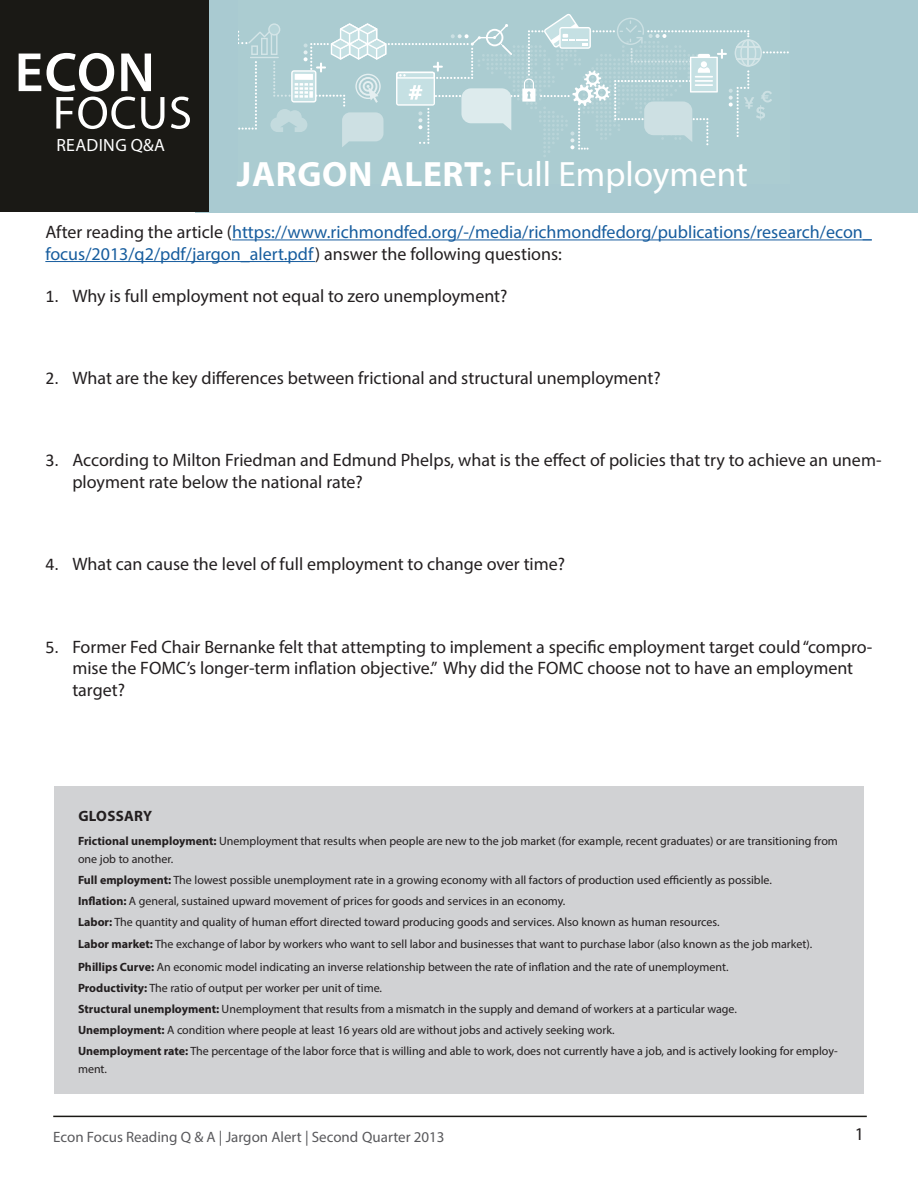
<style>
.page{position:relative;width:918px;height:1188px;background:#fff}
.page>*{position:absolute;margin:0;border:0;box-sizing:border-box;transform-origin:0 0}
.t1{font:35.25px "Myriad Pro";color:#fff}
.t2{font:18px/21.6px "Myriad Pro";color:#231f20}
.List_Paragraph{font:18px/21.6px "Myriad Pro";color:#175d9e}
.t3{font:17.7px "Myriad Pro";letter-spacing:.02em;color:#fff}
.t4{font:15px "Myriad Pro";color:#57585a}
.t5{font:15px "Myriad Pro";color:#59595c}
.t6{font:700 15px "Myriad Pro";letter-spacing:.02em;color:#231f20}
.List_Paragraph-2{font:12px/17.7px "Myriad Pro";color:#231f20}
.s1{font-weight:700}
.s2{color:#231f20}
.s3{font-family:"Calibri"}
</style>
<div class="page">
<hr style="left:232px;top:239px;width:640px;height:1px;background:#175d9e">
<hr style="left:45px;top:261px;width:270px;height:1px;background:#175d9e">
<div style="left:54px;top:786px;width:810px;height:308px;background:#d1d2d4"></div>
<div style="left:196px;top:0;width:722px;height:212px;background:#a9cad1"></div>
<div style="left:0;top:0;width:209px;height:211px;background:#1a1915"></div>
<svg style="left:19px;top:53px;width:171px;height:76px"></svg>
<svg style="left:239px;top:13px;width:550px;height:144px"></svg>
<svg style="left:53px;top:1115px;width:814px;height:3px;background:#c5c5c3"></svg>
<hr style="left:53px;top:1116px;width:814px;height:1px;background:#1a1915">
<p class="t3" style="left:56px;top:134px;width:110px">READING Q&amp;A</p>
<p class="t1" style="left:237px;top:153px;width:513px"><span class="s1">JARGON ALERT:</span> Full Employment</p>
<p class="List_Paragraph" style="left:45px;top:221px;width:828px"><span class="s2">After reading the article (</span>https://www.richmondfed.org/-/media/richmondfedorg/publications/research/econ_ focus/2013/q2/pdf/jargon_alert.pdf<span class="s2">) answer the following questions:</span></p>
<p class="t2" style="left:45px;top:284px;width:464px"><span class="s3">1.</span> Why is full employment not equal to zero unemployment?</p>
<p class="t2" style="left:45px;top:367px;width:617px"><span class="s3">2.</span> What are the key differences between frictional and structural unemployment?</p>
<p class="t2" style="left:72px;top:449px;width:811px;text-indent:-27px"><span class="s3">3.</span> According to Milton Friedman and Edmund Phelps, what is the effect of policies that try to achieve an unem&shy;ployment rate below the national rate?</p>
<p class="t2" style="left:45px;top:553px;width:521px"><span class="s3">4.</span> What can cause the level of full employment to change over time?</p>
<p class="t2" style="left:72px;top:635px;width:802px;text-indent:-27px"><span class="s3">5.</span> Former Fed Chair Bernanke felt that attempting to implement a specific employment target could “compro&shy;mise the FOMC’s longer-term inflation objective.” Why did the FOMC choose not to have an employment target?</p>
<p class="t6" style="left:78px;top:806px;width:75px">GLOSSARY</p>
<p class="List_Paragraph-2" style="left:78px;top:832px;width:761px"><span class="s1">Frictional unemployment:</span> Unemployment that results when people are new to the job market (for example, recent graduates) or are transitioning from one job to another.</p>
<p class="List_Paragraph-2" style="left:78px;top:871px;width:695px"><span class="s1">Full employment:</span> The lowest possible unemployment rate in a growing economy with all factors of production used efficiently as possible.</p>
<p class="List_Paragraph-2" style="left:78px;top:892px;width:489px"><span class="s1">Inflation:</span> A general, sustained upward movement of prices for goods and services in an economy.</p>
<p class="List_Paragraph-2" style="left:78px;top:913px;width:643px"><span class="s1">Labor:</span> The quantity and quality of human effort directed toward producing goods and services. Also known as human resources.</p>
<p class="List_Paragraph-2" style="left:78px;top:935px;width:736px"><span class="s1">Labor market:</span> The exchange of labor by workers who want to sell labor and businesses that want to purchase labor (also known as the job market).</p>
<p class="List_Paragraph-2" style="left:78px;top:958px;width:652px"><span class="s1">Phillips Curve:</span> An economic model indicating an inverse relationship between the rate of inflation and the rate of unemployment.</p>
<p class="List_Paragraph-2" style="left:78px;top:979px;width:306px"><span class="s1">Productivity:</span> The ratio of output per worker per unit of time.</p>
<p class="List_Paragraph-2" style="left:78px;top:1000px;width:660px"><span class="s1">Structural unemployment:</span> Unemployment that results from a mismatch in the supply and demand of workers at a particular wage.</p>
<p class="List_Paragraph-2" style="left:78px;top:1021px;width:538px"><span class="s1">Unemployment:</span> A condition where people at least 16 years old are without jobs and actively seeking work.</p>
<p class="List_Paragraph-2" style="left:78px;top:1042px;width:761px"><span class="s1">Unemployment rate:</span> The percentage of the labor force that is willing and able to work, does not currently have a job, and is actively looking for employ&shy;ment.</p>
<p class="t4" style="left:54px;top:1131px;width:374px">Econ Focus Reading Guide | Jargon Alert | First Quarter 2017</p>
<p class="t2" style="left:855px;top:1123px;width:11px">1</p>
<p class="t5" style="left:53px;top:1128px;width:393px">Econ Focus Reading Q &amp; A | Jargon Alert | Second Quarter 2013</p>
</div>
